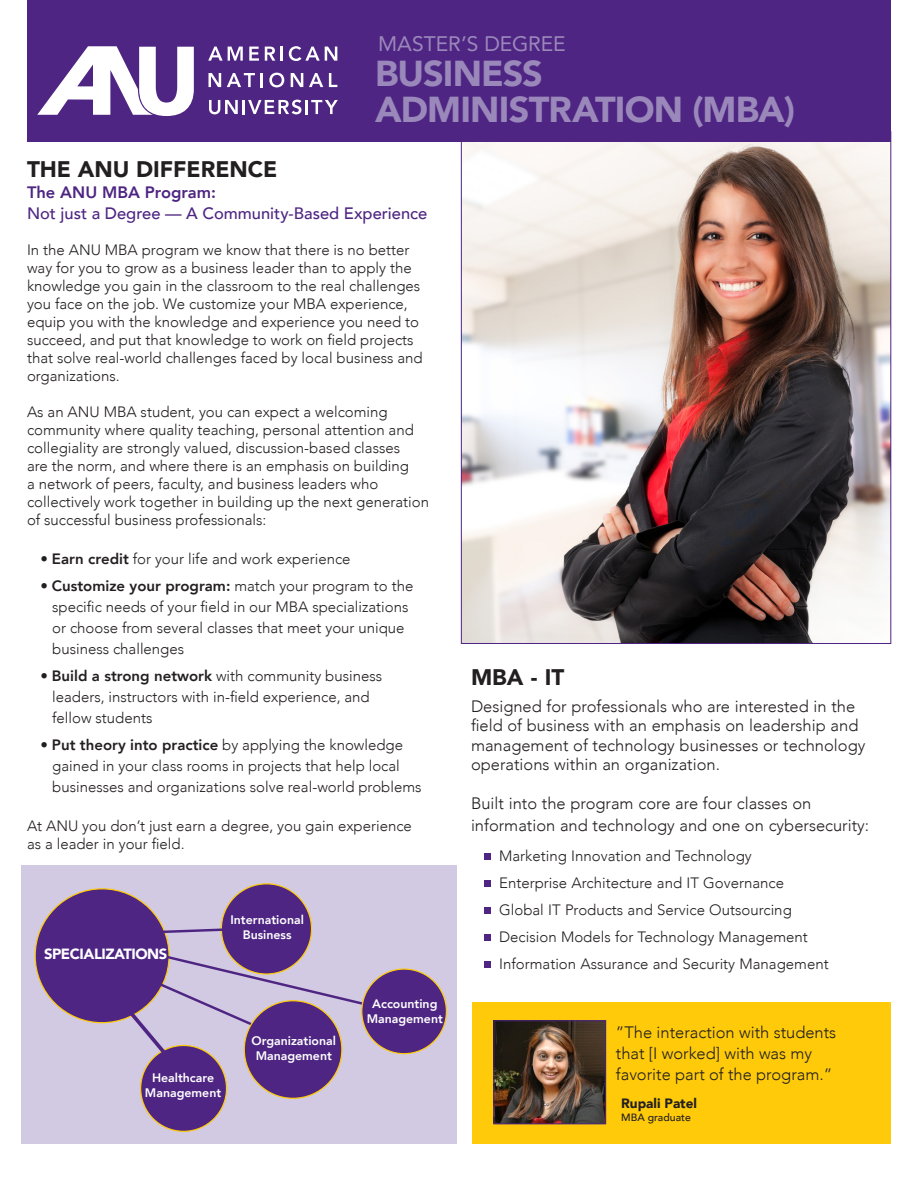
<style>
.page{position:relative;width:918px;height:1188px;background:#fff}
.page>*{position:absolute;margin:0;border:0;box-sizing:border-box;transform-origin:0 0}
.body{font:900 36px "Avenir";letter-spacing:-.025em;color:#9b88bb}
.body-2{font:900 22.5px "Avenir";color:#231f20}
.body-3{font:21px "Avenir";letter-spacing:-.005em;color:#9b88bb}
.t1{font:300 16.5px/19.5px "Avenir";color:#231f20}
.body-4{font:500 16.5px/21px "Avenir";color:#4e2582}
.body-5{font:300 15px/18px "Avenir";color:#231f20}
.t2{font:900 14.85px "Avenir";letter-spacing:-.03em;color:#fff}
.t3{font:900 13.5px "Avenir";color:#231f20}
.t4{font:800 12.3px/14.9px "Avenir";color:#fff;text-align:center}
.t5{font:500 10.5px "Avenir";color:#231f20}
.s1{font-weight:800}
</style>
<div class="page">
<div style="left:22px;top:865px;width:435px;height:279px;background:#d1cae2"></div>
<div style="left:35px;top:889px;width:134px;height:134px;background:#4e2582;border-radius:50%"></div>
<div style="left:221px;top:884px;width:91px;height:90px;background:#4e2582;border-radius:50%"></div>
<div style="left:141px;top:1045px;width:86px;height:86px;background:#4e2582;border-radius:50%"></div>
<svg style="left:162px;top:927px;width:61px;height:8px"></svg>
<svg style="left:121px;top:949px;width:267px;height:122px"></svg>
<div style="left:362px;top:969px;width:84px;height:85px;background:#4e2582;border-radius:50%"></div>
<div style="left:244px;top:1001px;width:98px;height:97px;background:#4e2582;border-radius:50%"></div>
<img style="left:463px;top:141px;width:426px;height:501px">
<div style="left:27px;top:0;width:864px;height:141px;background:#4e2582"></div>
<div style="left:472px;top:1002px;width:419px;height:142px;background:#feca0a"></div>
<svg style="left:209px;top:100px;width:29px;height:14px"></svg>
<hr style="left:242px;top:100px;width:3px;height:14px;background:#fff">
<svg style="left:248px;top:100px;width:53px;height:14px"></svg>
<hr style="left:305px;top:100px;width:3px;height:14px;background:#fff">
<svg style="left:311px;top:100px;width:27px;height:14px"></svg>
<svg style="left:208px;top:47px;width:35px;height:14px"></svg>
<svg style="left:249px;top:47px;width:10px;height:14px"></svg>
<svg style="left:265px;top:47px;width:10px;height:14px"></svg>
<svg style="left:281px;top:47px;width:2px;height:14px"></svg>
<svg style="left:289px;top:46px;width:48px;height:15px"></svg>
<svg style="left:209px;top:73px;width:12px;height:14px"></svg>
<svg style="left:227px;top:73px;width:28px;height:14px"></svg>
<svg style="left:261px;top:73px;width:2px;height:14px"></svg>
<svg style="left:269px;top:73px;width:15px;height:14px"></svg>
<svg style="left:291px;top:73px;width:12px;height:14px"></svg>
<svg style="left:309px;top:73px;width:14px;height:14px"></svg>
<svg style="left:329px;top:73px;width:8px;height:14px"></svg>
<svg style="left:37px;top:46px;width:157px;height:70px"></svg>
<img style="left:496px;top:1022px;width:108px;height:100px">
<div style="left:494px;top:1020px;width:112px;height:104px;border:1px solid #4e2582"></div>
<div style="left:484px;top:853px;width:7px;height:6px;background:#4e2582"></div>
<div style="left:484px;top:880px;width:7px;height:6px;background:#4e2582"></div>
<div style="left:484px;top:907px;width:7px;height:6px;background:#4e2582"></div>
<div style="left:484px;top:934px;width:7px;height:6px;background:#4e2582"></div>
<div style="left:484px;top:961px;width:7px;height:6px;background:#4e2582"></div>
<p class="body-3" style="left:378px;top:27px;width:189px">MASTER’S DEGREE</p>
<p class="body" style="left:375px;top:42px;width:169px">BUSINESS</p>
<p class="body" style="left:375px;top:78px;width:421px">ADMINISTRATION (MBA)</p>
<p class="body-2" style="left:27px;top:150px;width:252px">THE ANU DIFFERENCE</p>
<p class="body-4" style="left:27px;top:181px;width:402px"><span class="s1">The ANU MBA Program:<br></span>Not just a Degree — A Community-Based Experience</p>
<p class="body-5" style="left:27px;top:241px;width:397px">In the ANU MBA program we know that there is no better way for you to grow as a business leader than to apply the knowledge you gain in the classroom to the real challenges you face on the job. We customize your MBA experience, equip you with the knowledge and experience you need to succeed, and put that knowledge to work on field projects that solve real-world challenges faced by local business and organizations.</p>
<p class="body-5" style="left:27px;top:403px;width:404px">As an ANU MBA student, you can expect a welcoming community where quality teaching, personal attention and collegiality are strongly valued, discussion-based classes<br>are the norm, and where there is an emphasis on building<br>a network of peers, faculty, and business leaders who collectively work together in building up the next generation of successful business professionals:</p>
<p class="body-5" style="left:40px;top:550px;width:312px">• <span class="s1">Earn credit</span> for your life and work experience</p>
<p class="body-5" style="left:40px;top:577px;width:374px">• <span class="s1">Customize your program:</span> match your program to the</p>
<p class="body-5" style="left:52px;top:598px;width:358px">specific needs of your field in our MBA specializations</p>
<p class="body-5" style="left:52px;top:619px;width:354px">or choose from several classes that meet your unique</p>
<p class="body-5" style="left:52px;top:640px;width:133px">business challenges</p>
<p class="body-5" style="left:40px;top:667px;width:343px">• <span class="s1">Build a strong network</span> with community business</p>
<p class="body-5" style="left:52px;top:688px;width:319px">leaders, instructors with in-field experience, and</p>
<p class="body-5" style="left:52px;top:709px;width:102px">fellow students</p>
<p class="body-5" style="left:40px;top:736px;width:364px">• <span class="s1">Put theory into practice</span> by applying the knowledge</p>
<p class="body-5" style="left:52px;top:757px;width:349px">gained in your class rooms in projects that help local</p>
<p class="body-5" style="left:52px;top:778px;width:371px">businesses and organizations solve real-world problems</p>
<p class="body-5" style="left:27px;top:817px;width:386px">At ANU you don’t just earn a degree, you gain experience as a leader in your field.</p>
<p class="t2" style="left:44px;top:941px;width:125px">SPECIALIZATIONS</p>
<p class="t4" style="left:230px;top:912px;width:75px">International<br>Business</p>
<p class="t4" style="left:145px;top:1071px;width:78px">Healthcare<br>Management</p>
<p class="t4" style="left:252px;top:1033px;width:86px">Organizational<br>Management</p>
<p class="t4" style="left:367px;top:996px;width:78px">Accounting<br>Management</p>
<p class="body-2" style="left:471px;top:657px;width:95px">MBA - IT</p>
<p class="t1" style="left:471px;top:696px;width:396px">Designed for professionals who are interested in the field of business with an emphasis on leadership and management of technology businesses or technology operations within an organization.</p>
<p class="t1" style="left:471px;top:794px;width:342px">Built into the program core are four classes on</p>
<p class="t1" style="left:471px;top:815px;width:400px">information and technology and one on cybersecurity:</p>
<p class="body-5" style="left:499px;top:847px;width:254px">Marketing Innovation and Technology</p>
<p class="body-5" style="left:499px;top:874px;width:286px">Enterprise Architecture and IT Governance</p>
<p class="body-5" style="left:499px;top:901px;width:294px">Global IT Products and Service Outsourcing</p>
<p class="body-5" style="left:499px;top:928px;width:310px">Decision Models for Technology Management</p>
<p class="body-5" style="left:499px;top:955px;width:331px">Information Assurance and Security Management</p>
<p class="t1" style="left:616px;top:1021px;width:222px;line-height:21px">”The interaction with students that [I worked] with was my favorite part of the program.”</p>
<p class="t3" style="left:621px;top:1092px;width:77px">Rupali Patel</p>
<p class="t5" style="left:621px;top:1108px;width:71px">MBA graduate</p>
</div>
